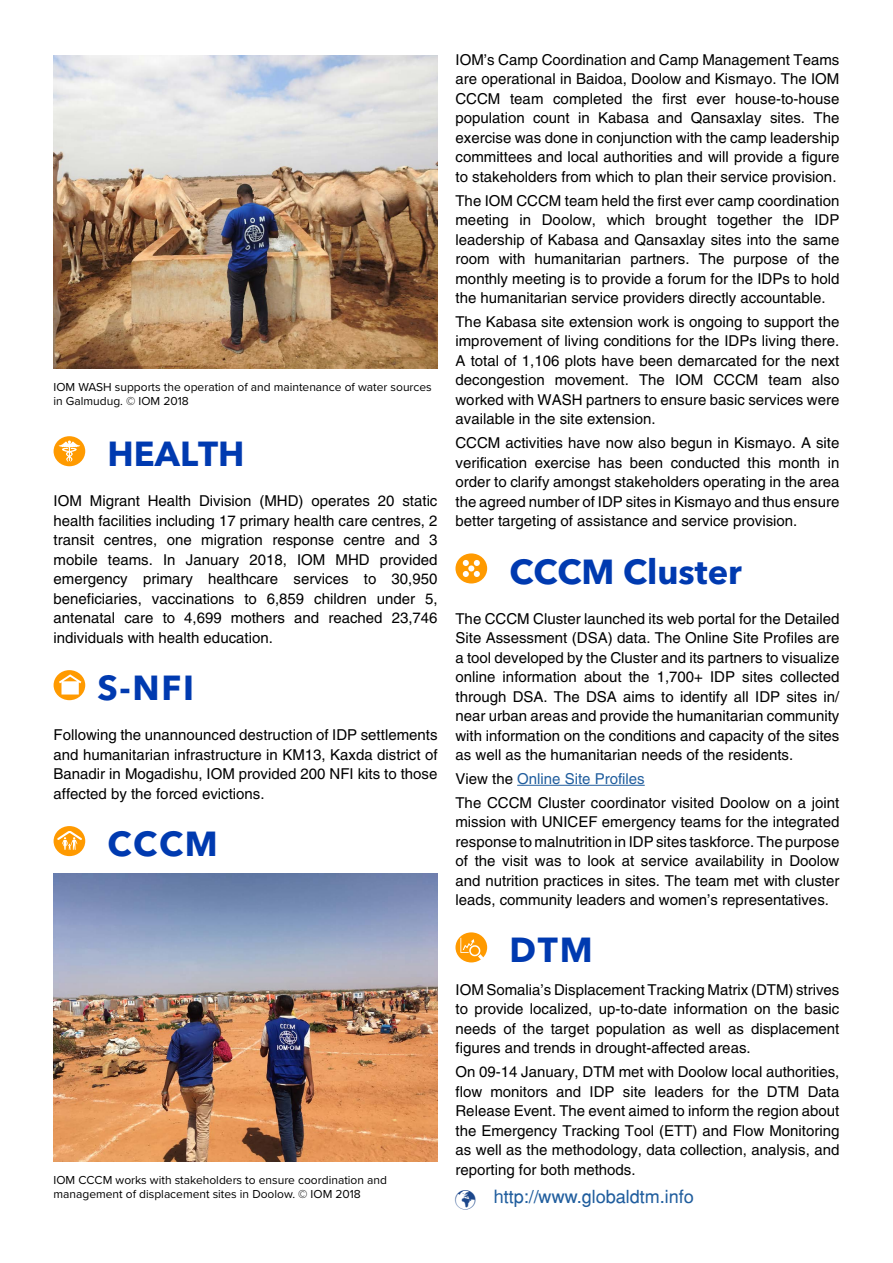
<style>
.page{position:relative;width:893px;height:1263px;background:#fff}
.page>*{position:absolute;margin:0;border:0;box-sizing:border-box;transform-origin:0 0}
.t1{font:700 34.5px "Avenir Next LT Pro";color:#003ab0}
.t2{font:18px "Helvetica";color:#215e9e}
.t3{font:15px/19.5px "Helvetica";color:#000;text-align:justify}
.t4{font:12px/14.4px "Proxima Nova";color:#000}
.s1{color:#215e9e}
.s2{color:#1c478b}
</style>
<div class="page">
<img style="left:54px;top:55px;width:383px;height:313px">
<div style="left:54px;top:436px;width:31px;height:30px;background:#ff9a00;border-radius:50%"></div>
<svg style="left:59px;top:440px;width:21px;height:22px"></svg>
<div style="left:54px;top:670px;width:31px;height:30px;background:#ff9a00;border-radius:50%"></div>
<svg style="left:59px;top:674px;width:22px;height:20px"></svg>
<div style="left:54px;top:826px;width:31px;height:30px;background:#ff9a00;border-radius:50%"></div>
<svg style="left:57px;top:831px;width:25px;height:19px"></svg>
<img style="left:54px;top:873px;width:383px;height:288px">
<hr style="left:517px;top:785px;width:128px;height:1px;background:#215e9e">
<div style="left:455px;top:553px;width:32px;height:30px;background:#ff9a00;border-radius:50%"></div>
<svg style="left:463px;top:560px;width:17px;height:17px"></svg>
<svg style="left:455px;top:932px;width:32px;height:30px"></svg>
<svg style="left:460px;top:938px;width:25px;height:23px"></svg>
<p class="t4" style="left:54px;top:379px;width:380px">IOM WASH supports the operation of and maintenance of water sources in Galmudug. © IOM 2018</p>
<h1 class="t1" style="left:108px;top:433px;width:138px">HEALTH</h1>
<p class="t3" style="left:54px;top:491px;width:385px">IOM Migrant Health Division (MHD) operates 20 static health facilities including 17 primary health care centres, 2 transit centres, one migration response centre and 3 mobile teams. In January 2018, IOM MHD provided emergency primary healthcare services to 30,950 beneficiaries, vaccinations to 6,859 children under 5, antenatal care to 4,699 mothers and reached 23,746 individuals with health education.</p>
<h1 class="t1" style="left:97px;top:667px;width:98px">S-NFI</h1>
<p class="t3" style="left:54px;top:725px;width:385px">Following the unannounced destruction of IDP settlements and humanitarian infrastructure in KM13, Kaxda district of Banadir in Mogadishu, IOM provided 200 NFI kits to those affected by the forced evictions.</p>
<h1 class="t1" style="left:108px;top:823px;width:112px">CCCM</h1>
<p class="t4" style="left:54px;top:1172px;width:335px">IOM CCCM works with stakeholders to ensure coordination and management of displacement sites in Doolow. © IOM 2018</p>
<p class="t3" style="left:455px;top:50px;width:385px">IOM’s Camp Coordination and Camp Management Teams are operational in Baidoa, Doolow and Kismayo. The IOM CCCM team completed the first ever house-to-house population count in Kabasa and Qansaxlay sites. The exercise was done in conjunction with the camp leadership committees and local authorities and will provide a figure to stakeholders from which to plan their service provision.</p>
<p class="t3" style="left:455px;top:190px;width:385px">The IOM CCCM team held the first ever camp coordination meeting in Doolow, which brought together the IDP leadership of Kabasa and Qansaxlay sites into the same room with humanitarian partners. The purpose of the monthly meeting is to provide a forum for the IDPs to hold the humanitarian service providers directly accountable.</p>
<p class="t3" style="left:455px;top:312px;width:385px">The Kabasa site extension work is ongoing to support the improvement of living conditions for the IDPs living there.<br>A total of 1,106 plots have been demarcated for the next decongestion movement. The IOM CCCM team also worked with WASH partners to ensure basic services were available in the site extension.</p>
<p class="t3" style="left:455px;top:433px;width:385px">CCCM activities have now also begun in Kismayo. A site verification exercise has been conducted this month in order to clarify amongst stakeholders operating in the area the agreed number of IDP sites in Kismayo and thus ensure better targeting of assistance and service provision.</p>
<h1 class="t1" style="left:509px;top:550px;width:234px">CCCM Cluster</h1>
<p class="t3" style="left:455px;top:608px;width:385px">The CCCM Cluster launched its web portal for the Detailed Site Assessment (DSA) data. The Online Site Profiles are a tool developed by the Cluster and its partners to visualize online information about the 1,700+ IDP sites collected through DSA. The DSA aims to identify all IDP sites in/ near urban areas and provide the humanitarian community with information on the conditions and capacity of the sites as well as the humanitarian needs of the residents.</p>
<p class="t3" style="left:455px;top:767px;width:385px;line-height:23.7px">View the <span class="s1">Online Site Profiles<br></span>The CCCM Cluster coordinator visited Doolow on a joint</p>
<p class="t3" style="left:455px;top:812px;width:385px">mission with UNICEF emergency teams for the integrated response to malnutrition in IDP sites taskforce. The purpose of the visit was to look at service availability in Doolow and nutrition practices in sites. The team met with cluster leads, community leaders and women’s representatives.</p>
<h1 class="t1" style="left:509px;top:929px;width:85px">DTM</h1>
<p class="t3" style="left:455px;top:980px;width:385px">IOM Somalia’s Displacement Tracking Matrix (DTM) strives to provide localized, up-to-date information on the basic needs of the target population as well as displacement figures and trends in drought-affected areas.</p>
<p class="t3" style="left:455px;top:1062px;width:385px">On 09-14 January, DTM met with Doolow local authorities, flow monitors and IDP site leaders for the DTM Data Release Event. The event aimed to inform the region about the Emergency Tracking Tool (ETT) and Flow Monitoring as well as the methodology, data collection, analysis, and reporting for both methods.</p>
<p class="t2" style="left:455px;top:1186px;width:240px"><span class="s2">✓</span> http://www.globaldtm.info</p>
</div>
